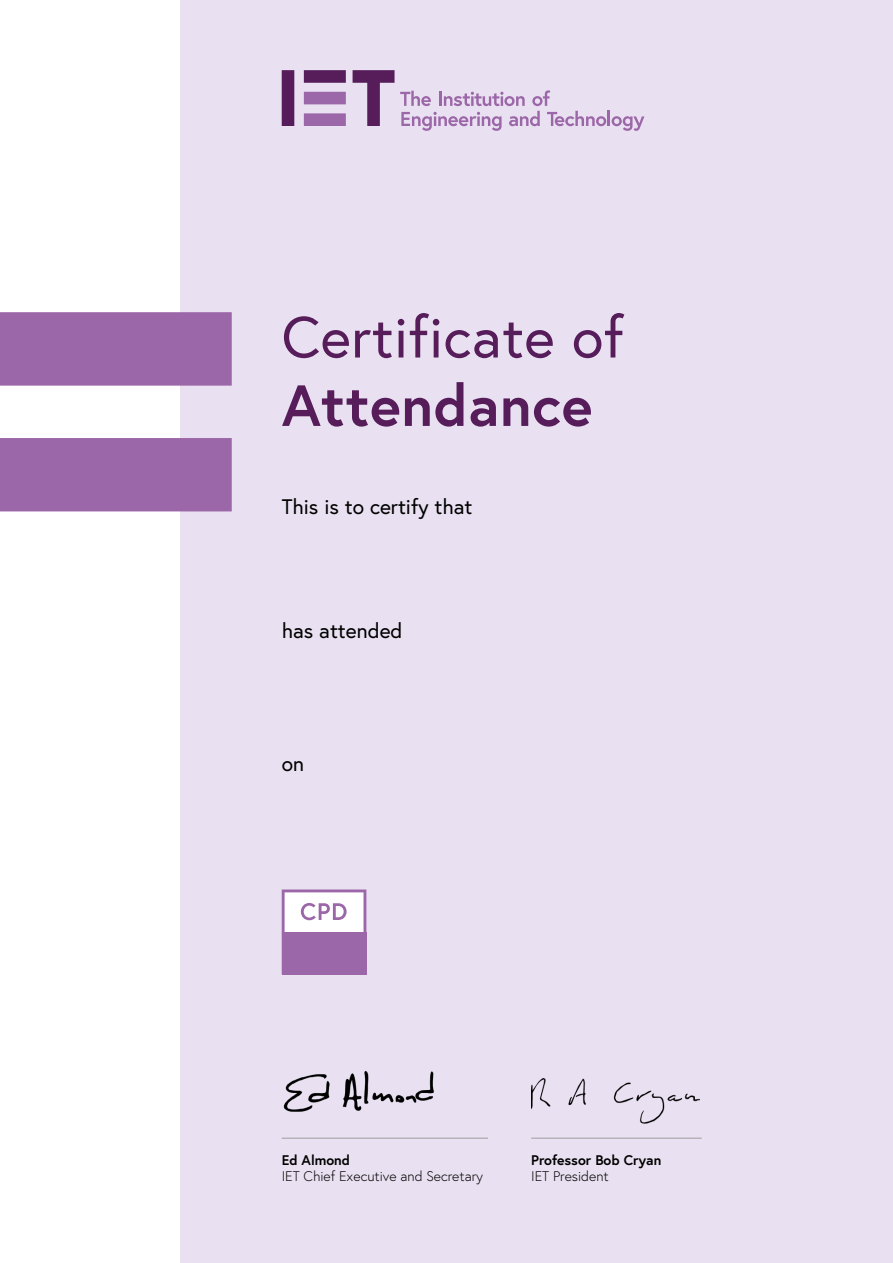
<style>
.page{position:relative;width:893px;height:1263px;background:#fff}
.page>*{position:absolute;margin:0;border:0;box-sizing:border-box;transform-origin:0 0}
.t1{font:57.9px "Europa";letter-spacing:.01em;color:#561d5a}
.t2{font:700 57.9px "Europa";letter-spacing:.01em;color:#561d5a}
.t3{font:21px "Europa";color:#000}
.t4{font:300 13.95px "Europa";color:#000}
.t5{font:700 13.95px "Europa";color:#000}
</style>
<div class="page">
<div style="left:180px;top:0;width:713px;height:1263px;background:#e9e1f1"></div>
<svg style="left:282px;top:70px;width:362px;height:61px"></svg>
<svg style="left:0;top:312px;width:232px;height:199px;fill:#9c67a8"></svg>
<svg style="left:282px;top:889px;width:84px;height:85px;background:#c3a3ca"></svg>
<img style="left:283px;top:1071px;width:151px;height:41px">
<hr style="left:282px;top:1138px;width:206px;height:1px;background:#9d9d9c">
<hr style="left:531px;top:1138px;width:171px;height:1px;background:#9d9d9c">
<img style="left:531px;top:1078px;width:169px;height:45px">
<h1 class="t1" style="left:282px;top:300px;width:343px">Certificate of</h1>
<h1 class="t2" style="left:282px;top:366px;width:312px">Attendance</h1>
<h2 class="t3" style="left:282px;top:493px;width:192px">This is to certify that</h2>
<h2 class="t3" style="left:282px;top:617px;width:122px">has attended</h2>
<h2 class="t3" style="left:282px;top:750px;width:24px">on</h2>
<p class="t5" style="left:282px;top:1150px;width:70px">Ed Almond</p>
<p class="t4" style="left:282px;top:1168px;width:203px">IET Chief Executive and Secretary</p>
<p class="t5" style="left:531px;top:1150px;width:132px">Professor Bob Cryan</p>
<p class="t4" style="left:531px;top:1168px;width:79px">IET President</p>
</div>
